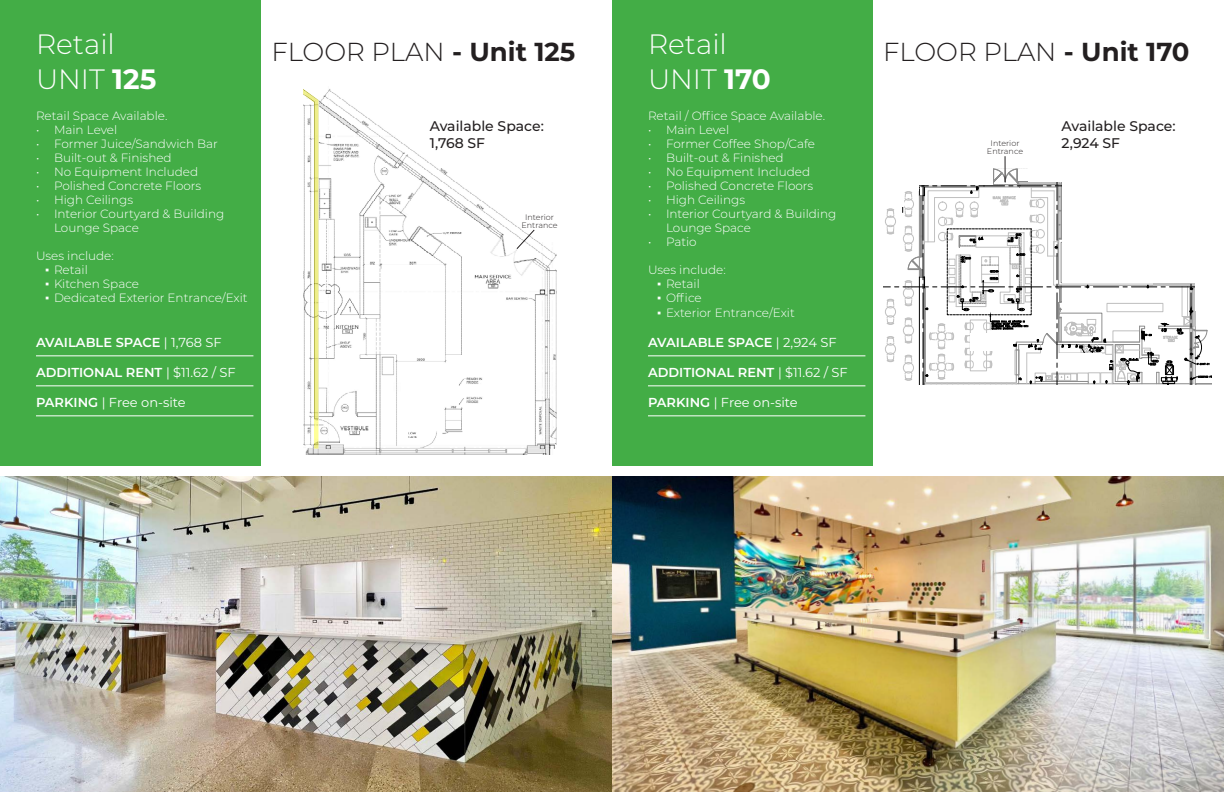
<style>
.page{position:relative;width:1224px;height:792px;background:#fff}
.page>*{position:absolute;margin:0;border:0;box-sizing:border-box;transform-origin:0 0}
.t1{font:300 28px "Montserrat";color:#fff}
.t2{font:300 26px "Montserrat";color:#231f20}
.t3{font:500 14px "Montserrat";color:#231f20}
.t4{font:600 13px "Montserrat";color:#fff}
.t5{font:13px "Montserrat";color:#fff}
.t6{font:300 12px/14px "Montserrat";color:#fff}
.t7{font:300 8px "Montserrat";color:#231f20}
.s1{font-weight:700}
.s2{font-family:"Arial";font-weight:400}
.s3{font-weight:400}
.s4{font-weight:600}
</style>
<div class="page">
<div style="left:0;top:0;width:261px;height:465px;background:#43ad46"></div>
<hr style="left:36px;top:356px;width:217px;height:1px;background:#fff">
<hr style="left:36px;top:386px;width:217px;height:1px;background:#fff">
<hr style="left:36px;top:416px;width:217px;height:1px;background:#fff">
<img style="left:0;top:477px;width:612px;height:315px">
<img style="left:303px;top:94px;width:254px;height:361px">
<svg style="left:303px;top:89px;width:2px;height:7px"></svg>
<img style="left:305px;top:90px;width:13px;height:359px">
<div style="left:612px;top:0;width:261px;height:465px;background:#43ad46"></div>
<hr style="left:648px;top:356px;width:217px;height:1px;background:#fff">
<hr style="left:648px;top:386px;width:217px;height:1px;background:#fff">
<hr style="left:648px;top:416px;width:217px;height:1px;background:#fff">
<img style="left:612px;top:477px;width:612px;height:315px">
<div style="left:445px;top:76px;width:131px;height:83px;background:#fff"></div>
<div style="left:541px;top:128px;width:22px;height:114px;background:#fff"></div>
<div style="left:396px;top:109px;width:71px;height:29px;background:#fff"></div>
<svg style="left:516px;top:229px;width:20px;height:21px"></svg>
<svg style="left:883px;top:156px;width:329px;height:229px"></svg>
<p class="t1" style="left:36px;top:25px;width:80px">Retail</p>
<p class="t1" style="left:648px;top:25px;width:80px">Retail</p>
<p class="t2" style="left:271px;top:34px;width:305px">FLOOR PLAN <span class="s1">- Unit 125</span></p>
<p class="t2" style="left:883px;top:34px;width:308px">FLOOR PLAN <span class="s1">- Unit 170</span></p>
<p class="t1" style="left:36px;top:60px;width:122px">UNIT <span class="s1">125</span></p>
<p class="t6" style="left:36px;top:108px;width:133px">Retail Space Available.</p>
<p class="t6" style="left:36px;top:122px;width:83px">• Main Level</p>
<p class="t6" style="left:36px;top:136px;width:183px">• Former Juice/Sandwich Bar</p>
<p class="t6" style="left:36px;top:150px;width:137px">• Built-out &amp; Finished</p>
<p class="t6" style="left:36px;top:164px;width:164px">• No Equipment Included</p>
<p class="t6" style="left:36px;top:178px;width:167px">• Polished Concrete Floors</p>
<p class="t6" style="left:36px;top:192px;width:99px">• High Ceilings</p>
<p class="t6" style="left:54px;top:206px;width:172px;text-indent:-18px">• Interior Courtyard &amp; Building<br>Lounge Space</p>
<p class="t6" style="left:36px;top:248px;width:79px">Uses include:</p>
<p class="t6" style="left:45px;top:262px;width:44px"><span class="s2">▪</span> Retail</p>
<p class="t6" style="left:45px;top:276px;width:96px"><span class="s2">▪</span> Kitchen Space</p>
<p class="t6" style="left:45px;top:290px;width:204px"><span class="s2">▪</span> Dedicated Exterior Entrance/Exit</p>
<p class="t4" style="left:36px;top:333px;width:187px">AVAILABLE SPACE <span class="s3">| 1,768 SF</span></p>
<p class="t4" style="left:36px;top:363px;width:201px">ADDITIONAL RENT <span class="s3">| $11.62 / SF</span></p>
<p class="t5" style="left:36px;top:393px;width:151px"><span class="s4">PARKING</span> | Free on-site</p>
<p class="t3" style="left:430px;top:116px;width:116px">Available Space:</p>
<p class="t3" style="left:430px;top:133px;width:57px">1,768 SF</p>
<p class="t7" style="left:525px;top:211px;width:30px">Interior</p>
<p class="t7" style="left:521px;top:219px;width:38px">Entrance</p>
<p class="t1" style="left:648px;top:60px;width:125px">UNIT <span class="s1">170</span></p>
<p class="t6" style="left:648px;top:108px;width:179px">Retail / Office Space Available.</p>
<p class="t6" style="left:648px;top:122px;width:83px">• Main Level</p>
<p class="t6" style="left:648px;top:136px;width:169px">• Former Coffee Shop/Cafe</p>
<p class="t6" style="left:648px;top:150px;width:137px">• Built-out &amp; Finished</p>
<p class="t6" style="left:648px;top:164px;width:164px">• No Equipment Included</p>
<p class="t6" style="left:648px;top:178px;width:167px">• Polished Concrete Floors</p>
<p class="t6" style="left:648px;top:192px;width:99px">• High Ceilings</p>
<p class="t6" style="left:666px;top:206px;width:172px;text-indent:-18px">• Interior Courtyard &amp; Building<br>Lounge Space</p>
<p class="t6" style="left:648px;top:234px;width:50px">• Patio</p>
<p class="t6" style="left:648px;top:262px;width:79px">Uses include:</p>
<p class="t6" style="left:657px;top:276px;width:44px"><span class="s2">▪</span> Retail</p>
<p class="t6" style="left:657px;top:290px;width:46px"><span class="s2">▪</span> Office</p>
<p class="t6" style="left:657px;top:305px;width:139px"><span class="s2">▪</span> Exterior Entrance/Exit</p>
<p class="t4" style="left:648px;top:333px;width:190px">AVAILABLE SPACE <span class="s3">| 2,924 SF</span></p>
<p class="t4" style="left:648px;top:363px;width:201px">ADDITIONAL RENT <span class="s3">| $11.62 / SF</span></p>
<p class="t5" style="left:648px;top:393px;width:151px"><span class="s4">PARKING</span> | Free on-site</p>
<p class="t7" style="left:991px;top:138px;width:30px">Interior</p>
<p class="t7" style="left:987px;top:146px;width:38px">Entrance</p>
<p class="t3" style="left:1062px;top:116px;width:116px">Available Space:</p>
<p class="t3" style="left:1062px;top:133px;width:60px">2,924 SF</p>
</div>
